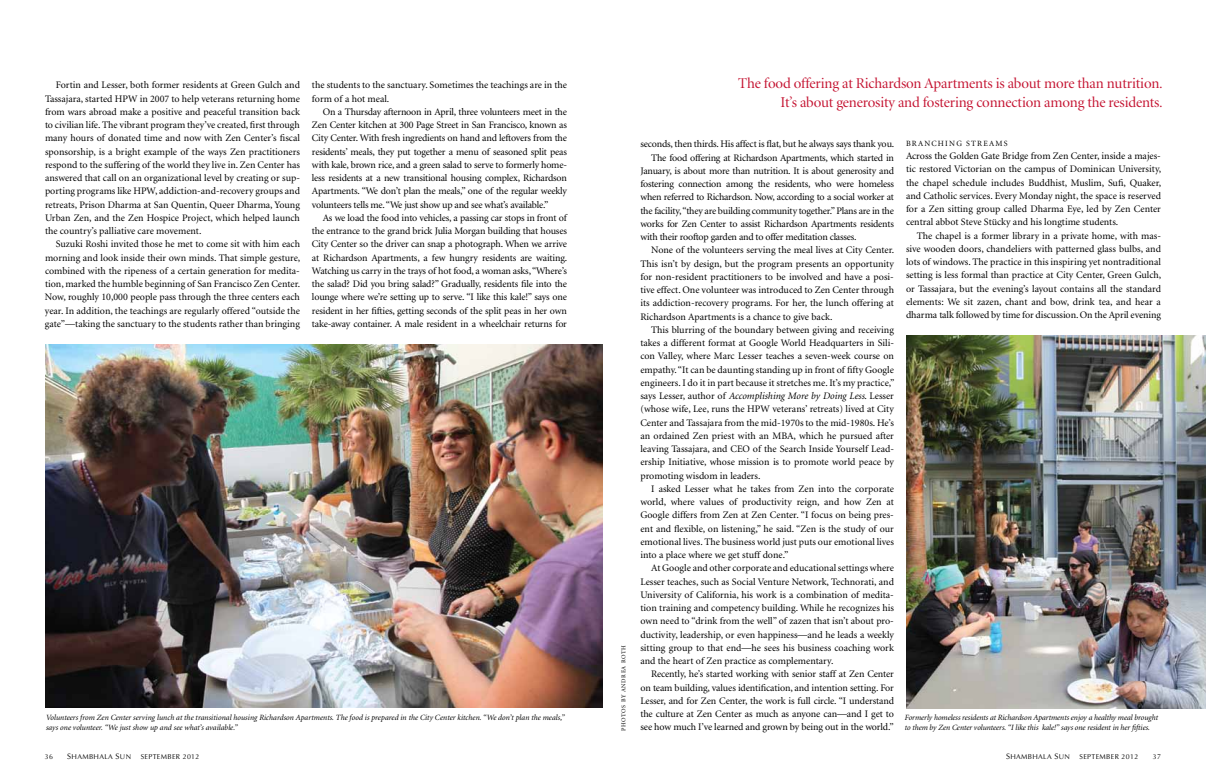
<style>
.page{position:relative;width:1206px;height:783px;background:#fff}
.page>*{position:absolute;margin:0;border:0;box-sizing:border-box;transform-origin:0 0}
.t1{font:15px/19px "Minion Display";letter-spacing:-.01em;color:#c41230;text-align:right}
.t2{font:10px/13.2px "Minion";letter-spacing:-.005em;color:#000;text-align:justify}
.t3{font:10px "Minion";letter-spacing:-.025em;color:#000}
.t4{font:italic 10px "Minion";color:#000}
.t5{font:italic 8px/10px "Minion";color:#000}
.t6{font:8px "Minion";letter-spacing:.15em;color:#000}
.t7{font:7px "Optima";letter-spacing:.05em;color:#000}
.t8{font:6px "Minion";letter-spacing:.1em;color:#000}
.s1{font-style:normal}
.s2{font-size:8px}
</style>
<div class="page">
<img style="left:45px;top:344px;width:558px;height:364px">
<img style="left:906px;top:336px;width:300px;height:372px">
<p class="t2" style="left:45px;top:79px;width:257px;text-indent:11px">Fortin and Lesser, both former residents at Green Gulch and Tassajara, started HPW in 2007 to help veterans returning home from wars abroad make a positive and peaceful transition back to civilian life. The vibrant program they’ve created, first through many hours of donated time and now with Zen Center’s fiscal sponsorship, is a bright example of the ways Zen practitioners respond to the suffering of the world they live in. Zen Center has answered that call on an organizational level by creating or sup&shy;porting programs like HPW, addiction-and-recovery groups and retreats, Prison Dharma at San Quentin, Queer Dharma, Young Urban Zen, and the Zen Hospice Project, which helped launch the country’s palliative care movement.</p>
<p class="t2" style="left:45px;top:238px;width:257px;text-indent:11px">Suzuki Roshi invited those he met to come sit with him each morning and look inside their own minds. That simple gesture, combined with the ripeness of a certain generation for medita&shy;tion, marked the humble beginning of San Francisco Zen Center.<br>Now, roughly 10,000 people pass through the three centers each year. In addition, the teachings are regularly offered “outside the gate”—taking the sanctuary to the students rather than bringing</p>
<p class="t2" style="left:312px;top:79px;width:256px">the students to the sanctuary. Sometimes the teachings are in the form of a hot meal.</p>
<p class="t2" style="left:312px;top:105px;width:257px;text-indent:11px">On a Thursday afternoon in April, three volunteers meet in the Zen Center kitchen at 300 Page Street in San Francisco, known as City Center. With fresh ingredients on hand and leftovers from the residents’ meals, they put together a menu of seasoned split peas with kale, brown rice, and a green salad to serve to formerly home&shy;less residents at a new transitional housing complex, Richardson Apartments. “We don’t plan the meals,” one of the regular weekly volunteers tells me. “We just show up and see what’s available.”</p>
<p class="t2" style="left:312px;top:211px;width:257px;text-indent:11px">As we load the food into vehicles, a passing car stops in front of the entrance to the grand brick Julia Morgan building that houses City Center so the driver can snap a photograph. When we arrive at Richardson Apartments, a few hungry residents are waiting.<br>Watching us carry in the trays of hot food, a woman asks, “Where’s the salad? Did you bring salad?” Gradually, residents file into the lounge where we’re setting up to serve. “I like this kale!” says one resident in her fifties, getting seconds of the split peas in her own take-away container. A male resident in a wheelchair returns for</p>
<p class="t5" style="left:46px;top:713px;width:520px">Volunteers from Zen Center serving lunch at the transitional housing Richardson Apartments. The food is prepared in the City Center kitchen. “We don’t plan the meals,” says one volunteer. “We just show up and see what’s available.”</p>
<p class="t8" style="left:621px;top:731px;width:87px;rotate:-90deg">photos by Andrea Roth</p>
<h1 class="t1" style="left:738px;top:74px;width:426px">The food offering at Richardson Apartments is about more than nutrition.<br>It’s about generosity and fostering connection among the residents.</h1>
<p class="t2" style="left:640px;top:138px;width:255px">seconds, then thirds. His affect is flat, but he always says thank you.</p>
<p class="t2" style="left:651px;top:151px;width:244px">The food offering at Richardson Apartments, which started in</p>
<p class="t2" style="left:640px;top:164px;width:255px">January, is about more than nutrition. It is about generosity and</p>
<p class="t2" style="left:640px;top:178px;width:255px">fostering connection among the residents, who were homeless</p>
<p class="t3" style="left:640px;top:192px;width:255px">when referred to Richardson. Now, according to a social worker at</p>
<p class="t2" style="left:640px;top:204px;width:255px">the facility, “they are building community together.” Plans are in the</p>
<p class="t2" style="left:640px;top:217px;width:255px">works for Zen Center to assist Richardson Apartments residents</p>
<p class="t2" style="left:640px;top:231px;width:218px">with their rooftop garden and to offer meditation classes.</p>
<p class="t2" style="left:651px;top:244px;width:245px">None of the volunteers serving the meal lives at City Center.</p>
<p class="t2" style="left:640px;top:257px;width:255px">This isn’t by design, but the program presents an opportunity</p>
<p class="t2" style="left:640px;top:270px;width:255px">for non-resident practitioners to be involved and have a posi-</p>
<p class="t2" style="left:640px;top:284px;width:255px">tive effect. One volunteer was introduced to Zen Center through</p>
<p class="t2" style="left:640px;top:297px;width:255px">its addiction-recovery programs. For her, the lunch offering at</p>
<p class="t2" style="left:640px;top:310px;width:193px">Richardson Apartments is a chance to give back.</p>
<p class="t2" style="left:651px;top:323px;width:244px">This blurring of the boundary between giving and receiving</p>
<p class="t2" style="left:640px;top:337px;width:255px">takes a different format at Google World Headquarters in Sili-</p>
<p class="t2" style="left:640px;top:350px;width:255px">con Valley, where Marc Lesser teaches a seven-week course on</p>
<p class="t2" style="left:640px;top:363px;width:255px">empathy. “It can be daunting standing up in front of fifty Google</p>
<p class="t2" style="left:640px;top:376px;width:256px">engineers. I do it in part because it stretches me. It’s my practice,”</p>
<p class="t4" style="left:640px;top:391px;width:255px"><span class="s1">says Lesser, author of</span> Accomplishing More by Doing Less<span class="s1">. Lesser</span></p>
<p class="t2" style="left:640px;top:403px;width:255px">(whose wife, Lee, runs the HPW veterans’ retreats) lived at City</p>
<p class="t2" style="left:640px;top:416px;width:255px">Center and Tassajara from the mid-1970s to the mid-1980s. He’s</p>
<p class="t2" style="left:640px;top:429px;width:255px">an ordained Zen priest with an MBA, which he pursued after</p>
<p class="t2" style="left:640px;top:443px;width:255px">leaving Tassajara, and CEO of the Search Inside Yourself Lead-</p>
<p class="t2" style="left:640px;top:456px;width:255px">ership Initiative, whose mission is to promote world peace by</p>
<p class="t2" style="left:640px;top:469px;width:122px">promoting wisdom in leaders.</p>
<p class="t2" style="left:651px;top:482px;width:244px">I asked Lesser what he takes from Zen into the corporate</p>
<p class="t2" style="left:640px;top:496px;width:255px">world, where values of productivity reign, and how Zen at</p>
<p class="t2" style="left:640px;top:509px;width:255px">Google differs from Zen at Zen Center. “I focus on being pres-</p>
<p class="t2" style="left:640px;top:522px;width:255px">ent and flexible, on listening,” he said. “Zen is the study of our</p>
<p class="t2" style="left:640px;top:535px;width:255px">emotional lives. The business world just puts our emotional lives</p>
<p class="t2" style="left:640px;top:549px;width:149px">into a place where we get stuff done.”</p>
<p class="t2" style="left:651px;top:562px;width:244px">At Google and other corporate and educational settings where</p>
<p class="t2" style="left:640px;top:575px;width:255px">Lesser teaches, such as Social Venture Network, Technorati, and</p>
<p class="t2" style="left:640px;top:588px;width:255px">University of California, his work is a combination of medita-</p>
<p class="t2" style="left:640px;top:602px;width:255px">tion training and competency building. While he recognizes his</p>
<p class="t2" style="left:640px;top:615px;width:255px">own need to “drink from the well” of zazen that isn’t about pro-</p>
<p class="t2" style="left:640px;top:628px;width:255px">ductivity, leadership, or even happiness—and he leads a weekly</p>
<p class="t2" style="left:640px;top:641px;width:255px">sitting group to that end—he sees his business coaching work</p>
<p class="t2" style="left:640px;top:655px;width:195px">and the heart of Zen practice as complementary.</p>
<p class="t2" style="left:651px;top:668px;width:244px">Recently, he’s started working with senior staff at Zen Center</p>
<p class="t2" style="left:640px;top:681px;width:255px">on team building, values identification, and intention setting. For</p>
<p class="t2" style="left:640px;top:694px;width:255px">Lesser, and for Zen Center, the work is full circle. “I understand</p>
<p class="t2" style="left:640px;top:708px;width:255px">the culture at Zen Center as much as anyone can—and I get to</p>
<p class="t2" style="left:640px;top:721px;width:255px">see how much I’ve learned and grown by being out in the world.”</p>
<p class="t6" style="left:906px;top:139px;width:103px">Branching Streams</p>
<p class="t2" style="left:906px;top:150px;width:257px">Across the Golden Gate Bridge from Zen Center, inside a majes&shy;tic restored Victorian on the campus of Dominican University, the chapel schedule includes Buddhist, Muslim, Sufi, Quaker, and Catholic services. Every Monday night, the space is reserved for a Zen sitting group called Dharma Eye, led by Zen Center central abbot Steve Stücky and his longtime students.</p>
<p class="t2" style="left:906px;top:229px;width:257px;text-indent:11px">The chapel is a former library in a private home, with mas&shy;sive wooden doors, chandeliers with patterned glass bulbs, and lots of windows. The practice in this inspiring yet nontraditional setting is less formal than practice at City Center, Green Gulch, or Tassajara, but the evening’s layout contains all the standard elements: We sit zazen, chant and bow, drink tea, and hear a dharma talk followed by time for discussion. On the April evening</p>
<p class="t5" style="left:904px;top:713px;width:255px">Formerly homeless residents at Richardson Apartments enjoy a healthy meal brought</p>
<p class="t5" style="left:904px;top:723px;width:247px">to them by Zen Center volunteers. “I like this kale!” says one resident in her fifties.</p>
<p class="t7" style="left:45px;top:753px;width:10px">36</p>
<p class="t7" style="left:67px;top:753px;width:65px"><span class="s2">S</span>HAMBHALA <span class="s2">S</span>UN</p>
<p class="t7" style="left:141px;top:753px;width:60px">SEPTEMBER 2012</p>
<p class="t7" style="left:1006px;top:753px;width:65px"><span class="s2">S</span>HAMBHALA <span class="s2">S</span>UN</p>
<p class="t7" style="left:1080px;top:753px;width:60px">SEPTEMBER 2012</p>
<p class="t7" style="left:1153px;top:753px;width:10px">37</p>
</div>
